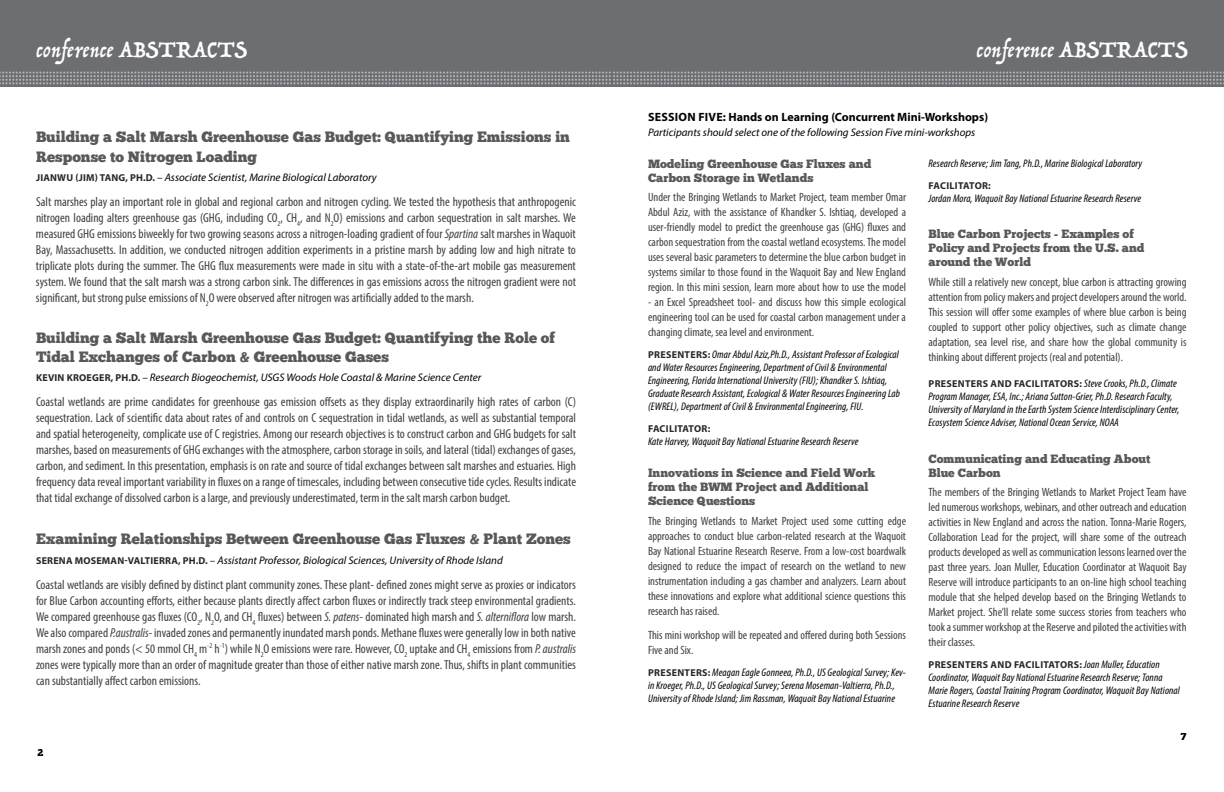
<style>
.page{position:relative;width:1224px;height:792px;background:#fff}
.page>*{position:absolute;margin:0;border:0;box-sizing:border-box;transform-origin:0 0}
.t1{font:22px "Trattatello";letter-spacing:.03em;color:#fff}
.t2{font:15px/19.2px "Chunk Five";color:#58595b}
.t3{font:condensed 13px/16px "Myriad Pro";color:#414042;text-align:justify}
.t4{font:condensed 12px/15px "Myriad Pro";color:#414042;text-align:justify}
.t5{font:12px/14px "Chunk Five";color:#58595b}
.t6{font:700 12px "Myriad Pro";color:#000}
.t7{font:italic condensed 11px/13px "Myriad Pro";letter-spacing:.01em;color:#000}
.t8{font:italic 11px "Myriad Pro";color:#000}
.t9{font:700 10px "Myriad Pro";letter-spacing:.03em;color:#292829}
.t10{font:700 10px "Myriad Pro";letter-spacing:.005em;color:#292829}
.t11{font:10px "Chunk Five";color:#000}
.s1{font-size:26px}
.s2{font-weight:700;font-style:normal;font-size:10px;color:#292829}
.s3{font-style:italic}
.s4{font-weight:700;font-style:normal;font-stretch:normal;font-size:10px;color:#292829}
.s5{font-weight:400;font-style:italic;font-stretch:condensed;font-size:11px;color:#000}
</style>
<div class="page">
<div style="left:0;top:0;width:1224px;height:86px;background:#6d6e71"></div>
<svg style="left:0;top:72px;width:1224px;height:12px"></svg>
<h1 class="t1" style="left:36px;top:37px;width:213px">conference <span class="s1">abstracts</span></h1>
<p class="t2" style="left:36px;top:128px;width:536px">Building a Salt Marsh Greenhouse Gas Budget: Quantifying Emissions in<br>Response to Nitrogen Loading</p>
<p class="t8" style="left:36px;top:171px;width:342px"><span class="s2">JIANWU (JIM) TANG, PH.D.</span> – Associate Scientist, Marine Biological Laboratory</p>
<p class="t3" style="left:36px;top:194px;width:542px">Salt marshes play an important role in global and regional carbon and nitrogen cycling. We tested the hypothesis that anthropogenic nitrogen loading alters greenhouse gas (GHG, including CO<sub>2</sub>, CH<sub>4</sub>, and N<sub>2</sub>O) emissions and carbon sequestration in salt marshes. We measured GHG emissions biweekly for two growing seasons across a nitrogen-loading gradient of four <span class="s3">Spartina</span> salt marshes in Waquoit Bay, Massachusetts. In addition, we conducted nitrogen addition experiments in a pristine marsh by adding low and high nitrate to triplicate plots during the summer. The GHG flux measurements were made in situ with a state-of-the-art mobile gas measurement system. We found that the salt marsh was a strong carbon sink. The differences in gas emissions across the nitrogen gradient were not significant, but strong pulse emissions of N<sub>2</sub>O were observed after nitrogen was artificially added to the marsh.</p>
<p class="t2" style="left:36px;top:328px;width:521px">Building a Salt Marsh Greenhouse Gas Budget: Quantifying the Role of<br>Tidal Exchanges of Carbon &amp; Greenhouse Gases</p>
<p class="t8" style="left:36px;top:371px;width:447px"><span class="s2">KEVIN KROEGER, PH.D.</span> – Research Biogeochemist, USGS Woods Hole Coastal &amp; Marine Science Center</p>
<p class="t3" style="left:36px;top:394px;width:542px">Coastal wetlands are prime candidates for greenhouse gas emission offsets as they display extraordinarily high rates of carbon (C) sequestration. Lack of scientific data about rates of and controls on C sequestration in tidal wetlands, as well as substantial temporal and spatial heterogeneity, complicate use of C registries. Among our research objectives is to construct carbon and GHG budgets for salt marshes, based on measurements of GHG exchanges with the atmosphere, carbon storage in soils, and lateral (tidal) exchanges of gases, carbon, and sediment. In this presentation, emphasis is on rate and source of tidal exchanges between salt marshes and estuaries. High frequency data reveal important variability in fluxes on a range of timescales, including between consecutive tide cycles. Results indicate that tidal exchange of dissolved carbon is a large, and previously underestimated, term in the salt marsh carbon budget.</p>
<p class="t2" style="left:36px;top:529px;width:536px">Examining Relationships Between Greenhouse Gas Fluxes &amp; Plant Zones</p>
<p class="t8" style="left:36px;top:553px;width:468px"><span class="s2">SERENA MOSEMAN-VALTIERRA, PH.D.</span> – Assistant Professor, Biological Sciences, University of Rhode Island</p>
<p class="t3" style="left:36px;top:576px;width:542px">Coastal wetlands are visibly defined by distinct plant community zones. These plant- defined zones might serve as proxies or indicators for Blue Carbon accounting efforts, either because plants directly affect carbon fluxes or indirectly track steep environmental gradients.<br>We compared greenhouse gas fluxes (CO<sub>2</sub>, N<sub>2</sub>O, and CH<sub>4</sub> fluxes) between <span class="s3">S. patens</span>- dominated high marsh and <span class="s3">S. alterniflora</span> low marsh.<br>We also compared <span class="s3">P.australis</span>- invaded zones and permanently inundated marsh ponds. Methane fluxes were generally low in both native marsh zones and ponds (&lt; 50 mmol CH<sub>4</sub> m<sup>-2</sup> h<sup>-1</sup>) while N<sub>2</sub>O emissions were rare. However, CO<sub>2</sub> uptake and CH<sub>4</sub> emissions from <span class="s3">P. australis </span>zones were typically more than an order of magnitude greater than those of either native marsh zone. Thus, shifts in plant communities can substantially affect carbon emissions.</p>
<p class="t11" style="left:37px;top:746px;width:7px">2</p>
<h1 class="t1" style="left:977px;top:37px;width:213px">conference <span class="s1">abstracts</span></h1>
<p class="t6" style="left:648px;top:109px;width:342px">SESSION FIVE: HANDS ON LEARNING (CONCURRENT MINI-WORKSHOPS)</p>
<p class="t8" style="left:648px;top:125px;width:329px">Participants should select one of the following Session Five mini-workshops</p>
<p class="t5" style="left:648px;top:157px;width:225px">Modeling Greenhouse Gas Fluxes and<br>Carbon Storage in Wetlands</p>
<p class="t4" style="left:648px;top:190px;width:260px">Under the Bringing Wetlands to Market Project, team member Omar Abdul Aziz, with the assistance of Khandker S. Ishtiaq, developed a user-friendly model to predict the greenhouse gas (GHG) fluxes and carbon sequestration from the coastal wetland ecosystems. The model uses several basic parameters to determine the blue carbon budget in systems similar to those found in the Waquoit Bay and New England region. In this mini session, learn more about how to use the model</p>
<p class="t4" style="left:648px;top:295px;width:260px">- an Excel Spreadsheet tool- and discuss how this simple ecological engineering tool can be used for coastal carbon management under a changing climate, sea level and environment.</p>
<p class="t7" style="left:648px;top:348px;width:254px"><span class="s4">PRESENTERS:</span> Omar Abdul Aziz,Ph.D., Assistant Professor of Ecological and Water Resources Engineering, Department of Civil &amp; Environmental Engineering, Florida International University (FIU); Khandker S. Ishtiaq, Graduate Research Assistant, Ecological &amp; Water Resources Engineering Lab (EWREL), Department of Civil &amp; Environmental Engineering, FIU.</p>
<p class="t10" style="left:648px;top:422px;width:64px">FACILITATOR:</p>
<p class="t7" style="left:648px;top:435px;width:212px">Kate Harvey, Waquoit Bay National Estuarine Research Reserve</p>
<p class="t5" style="left:648px;top:466px;width:229px">Innovations in Science and Field Work from the BWM Project and Additional<br>Science Questions</p>
<p class="t4" style="left:648px;top:513px;width:260px">The Bringing Wetlands to Market Project used some cutting edge approaches to conduct blue carbon-related research at the Waquoit Bay National Estuarine Research Reserve. From a low-cost boardwalk designed to reduce the impact of research on the wetland to new instrumentation including a gas chamber and analyzers. Learn about these innovations and explore what additional science questions this research has raised.</p>
<p class="t4" style="left:648px;top:627px;width:260px">This mini workshop will be repeated and offered during both Sessions<br>Five and Six.</p>
<p class="t7" style="left:648px;top:666px;width:260px"><span class="s4">PRESENTERS:</span> Meagan Eagle Gonneea, Ph.D., US Geological Survey; Kev&shy;in Kroeger, Ph.D., US Geological Survey; Serena Moseman-Valtierra, Ph.D.,<br>University of Rhode Island; Jim Rassman, Waquoit Bay National Estuarine</p>
<p class="t7" style="left:929px;top:157px;width:215px">Research Reserve; Jim Tang, Ph.D., Marine Biological Laboratory</p>
<p class="t10" style="left:929px;top:179px;width:64px">FACILITATOR:</p>
<p class="t7" style="left:929px;top:192px;width:214px">Jordan Mora, Waquoit Bay National Estuarine Research Reserve</p>
<p class="t5" style="left:929px;top:227px;width:217px">Blue Carbon Projects - Examples of<br>Policy and Projects from the U.S. and around the World</p>
<p class="t4" style="left:929px;top:274px;width:260px">While still a relatively new concept, blue carbon is attracting growing attention from policy makers and project developers around the world.<br>This session will offer some examples of where blue carbon is being coupled to support other policy objectives, such as climate change adaptation, sea level rise, and share how the global community is thinking about different projects (real and potential).</p>
<p class="t9" style="left:929px;top:377px;width:250px">PRESENTERS AND FAC ILITATORS: <span class="s5">Steve Crooks, Ph.D., Climate</span></p>
<p class="t7" style="left:929px;top:390px;width:253px">Program Manager, ESA, Inc.; Ariana Sutton-Grier, Ph.D. Research Faculty,<br>University of Maryland in the Earth System Science Interdisciplinary Center,<br>Ecosystem Science Adviser, National Ocean Service, NOAA</p>
<p class="t5" style="left:929px;top:452px;width:224px">Communicating and Educating About<br>Blue Carbon</p>
<p class="t4" style="left:929px;top:485px;width:260px">The members of the Bringing Wetlands to Market Project Team have led numerous workshops, webinars, and other outreach and education activities in New England and across the nation. Tonna-Marie Rogers, Collaboration Lead for the project, will share some of the outreach products developed as well as communication lessons learned over the past three years. Joan Muller, Education Coordinator at Waquoit Bay Reserve will introduce participants to an on-line high school teaching module that she helped develop based on the Bringing Wetlands to Market project. She’ll relate some success stories from teachers who took a summer workshop at the Reserve and piloted the activities with their classes.</p>
<p class="t9" style="left:929px;top:658px;width:233px">PRESENTERS AND FAC ILITATORS: <span class="s5">Joan Muller, Education</span></p>
<p class="t7" style="left:929px;top:671px;width:253px">Coordinator, Waquoit Bay National Estuarine Research Reserve; Tonna<br>Marie Rogers, Coastal Training Program Coordinator, Waquoit Bay National<br>Estuarine Research Reserve</p>
<p class="t11" style="left:1181px;top:731px;width:7px">7</p>
</div>
